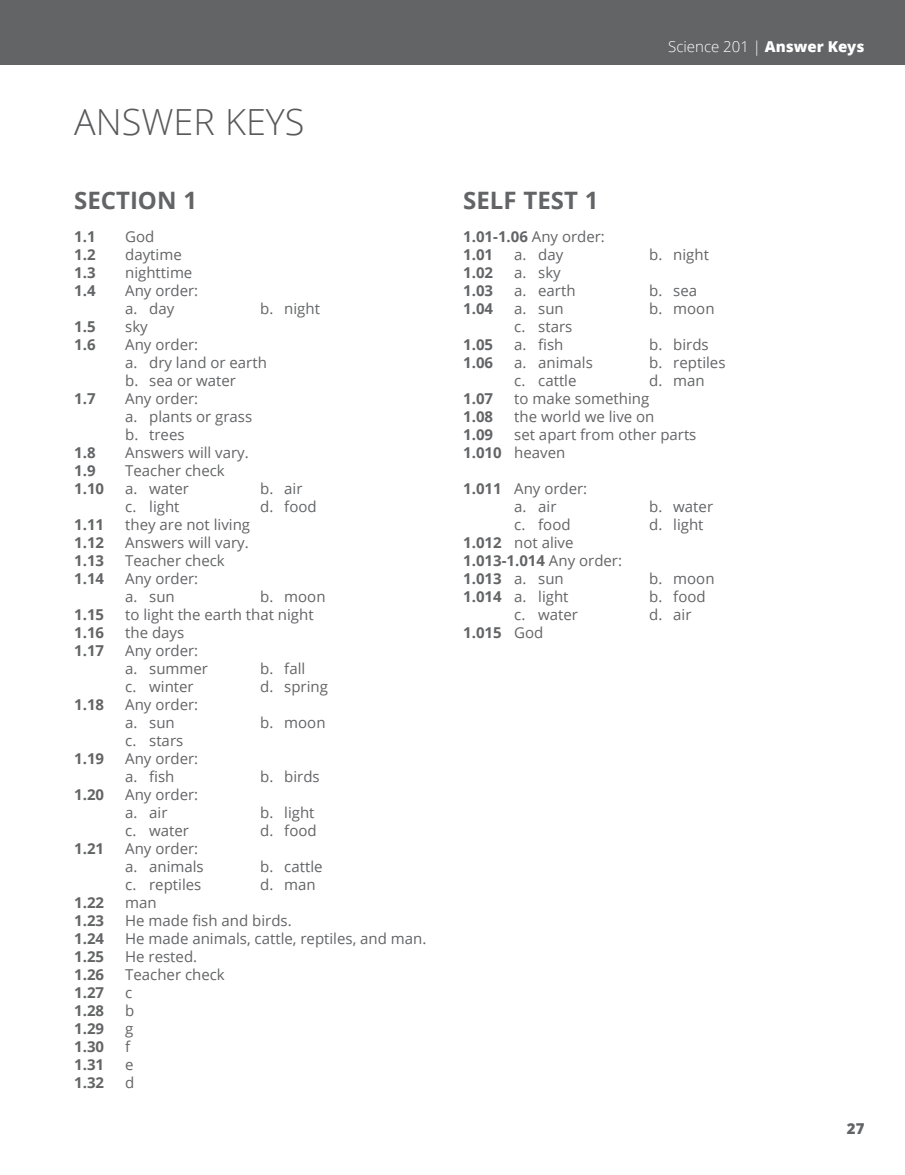
<style>
.page{position:relative;width:905px;height:1175px;background:#fff}
.page>*{position:absolute;margin:0;border:0;box-sizing:border-box;transform-origin:0 0}
.t1{font:300 36px "Open Sans";color:#58595b}
.t2{font:700 24px "Open Sans";color:#636466}
.t3{font:15px/18px "Open Sans";color:#636466}
.t4{font:700 15px/18px "Open Sans";color:#636466}
.t5{font:300 15px "Open Sans";color:#fff}
.t6{font:800 15px "Open Sans";color:#636466}
.s1{font-weight:800}
.s2{font-weight:400}
.s3{font-weight:700}
</style>
<div class="page">
<div style="left:1px;top:0;width:903px;height:64px;background:#636466"></div>
<hr style="left:0;top:0;width:1px;height:64px;background:#636466">
<h1 class="t1" style="left:74px;top:98px;width:232px">ANSWER KEYS</h1>
<h2 class="t2" style="left:74px;top:183px;width:124px">SECTION 1</h2>
<p class="t4" style="left:74px;top:227px;width:23px">1.1</p>
<p class="t3" style="left:125px;top:227px;width:31px">God</p>
<p class="t4" style="left:74px;top:245px;width:23px">1.2</p>
<p class="t3" style="left:125px;top:245px;width:58px">daytime</p>
<p class="t4" style="left:74px;top:263px;width:23px">1.3</p>
<p class="t3" style="left:125px;top:263px;width:69px">nighttime</p>
<p class="t4" style="left:74px;top:281px;width:23px">1.4</p>
<p class="t3" style="left:125px;top:281px;width:75px">Any order: a. day</p>
<p class="t3" style="left:260px;top:299px;width:61px">b. night</p>
<p class="t4" style="left:74px;top:317px;width:23px">1.5</p>
<p class="t3" style="left:125px;top:317px;width:24px">sky</p>
<p class="t4" style="left:74px;top:335px;width:23px">1.6</p>
<p class="t3" style="left:125px;top:335px;width:143px">Any order:<br>a. dry land or earth b. sea or water</p>
<p class="t4" style="left:74px;top:389px;width:23px">1.7</p>
<p class="t3" style="left:125px;top:389px;width:128px">Any order:<br>a. plants or grass b. trees</p>
<p class="t4" style="left:74px;top:443px;width:23px">1.8</p>
<p class="t3" style="left:125px;top:443px;width:125px">Answers will vary.</p>
<p class="t4" style="left:74px;top:461px;width:23px">1.9</p>
<p class="t3" style="left:125px;top:461px;width:101px">Teacher check</p>
<p class="t4" style="left:74px;top:479px;width:31px">1.10</p>
<p class="t3" style="left:125px;top:479px;width:65px">a. water</p>
<p class="t3" style="left:260px;top:479px;width:44px">b. air</p>
<p class="t3" style="left:125px;top:497px;width:56px">c. light</p>
<p class="t3" style="left:260px;top:497px;width:58px">d. food</p>
<p class="t4" style="left:74px;top:515px;width:31px">1.11</p>
<p class="t3" style="left:125px;top:515px;width:126px">they are not living</p>
<p class="t4" style="left:74px;top:533px;width:31px">1.12</p>
<p class="t3" style="left:125px;top:533px;width:125px">Answers will vary.</p>
<p class="t4" style="left:74px;top:551px;width:31px">1.13</p>
<p class="t3" style="left:125px;top:551px;width:101px">Teacher check</p>
<p class="t4" style="left:74px;top:569px;width:31px">1.14</p>
<p class="t3" style="left:125px;top:569px;width:75px">Any order: a. sun</p>
<p class="t3" style="left:260px;top:587px;width:67px">b. moon</p>
<p class="t4" style="left:74px;top:605px;width:31px">1.15</p>
<p class="t3" style="left:125px;top:605px;width:190px">to light the earth that night</p>
<p class="t4" style="left:74px;top:623px;width:31px">1.16</p>
<p class="t3" style="left:125px;top:623px;width:61px">the days</p>
<p class="t4" style="left:74px;top:641px;width:31px">1.17</p>
<p class="t3" style="left:125px;top:641px;width:84px">Any order: a. summer</p>
<p class="t3" style="left:260px;top:659px;width:47px">b. fall</p>
<p class="t3" style="left:125px;top:677px;width:70px">c. winter</p>
<p class="t3" style="left:260px;top:677px;width:69px">d. spring</p>
<p class="t4" style="left:74px;top:695px;width:31px">1.18</p>
<p class="t3" style="left:125px;top:695px;width:75px">Any order: a. sun</p>
<p class="t3" style="left:125px;top:731px;width:60px">c. stars</p>
<p class="t4" style="left:74px;top:749px;width:31px">1.19</p>
<p class="t3" style="left:125px;top:749px;width:75px">Any order: a. fish</p>
<p class="t4" style="left:74px;top:785px;width:31px">1.20</p>
<p class="t3" style="left:125px;top:785px;width:75px">Any order: a. air</p>
<p class="t3" style="left:260px;top:713px;width:67px">b. moon</p>
<p class="t3" style="left:260px;top:767px;width:61px">b. birds</p>
<p class="t3" style="left:260px;top:803px;width:56px">b. light</p>
<p class="t3" style="left:125px;top:821px;width:65px">c. water</p>
<p class="t3" style="left:260px;top:821px;width:58px">d. food</p>
<p class="t4" style="left:74px;top:839px;width:31px">1.21</p>
<p class="t3" style="left:125px;top:839px;width:80px">Any order: a. animals</p>
<p class="t3" style="left:260px;top:857px;width:64px">b. cattle</p>
<p class="t3" style="left:125px;top:875px;width:78px">c. reptiles</p>
<p class="t3" style="left:260px;top:875px;width:57px">d. man</p>
<p class="t4" style="left:74px;top:893px;width:31px">1.22</p>
<p class="t3" style="left:125px;top:893px;width:33px">man</p>
<p class="t4" style="left:74px;top:911px;width:31px">1.23</p>
<p class="t3" style="left:125px;top:911px;width:168px">He made fish and birds.</p>
<p class="t4" style="left:74px;top:929px;width:31px">1.24</p>
<p class="t3" style="left:125px;top:929px;width:303px">He made animals, cattle, reptiles, and man.</p>
<p class="t4" style="left:74px;top:947px;width:31px">1.25</p>
<p class="t3" style="left:125px;top:947px;width:73px">He rested.</p>
<p class="t4" style="left:74px;top:965px;width:31px">1.26</p>
<p class="t3" style="left:125px;top:965px;width:101px">Teacher check</p>
<p class="t4" style="left:74px;top:983px;width:31px">1.27</p>
<p class="t3" style="left:125px;top:983px;width:9px">c</p>
<p class="t4" style="left:74px;top:1001px;width:31px">1.28</p>
<p class="t3" style="left:125px;top:1001px;width:11px">b</p>
<p class="t4" style="left:74px;top:1019px;width:31px">1.29</p>
<p class="t3" style="left:125px;top:1019px;width:10px">g</p>
<p class="t4" style="left:74px;top:1037px;width:31px">1.30</p>
<p class="t3" style="left:125px;top:1037px;width:7px">f</p>
<p class="t4" style="left:74px;top:1055px;width:31px">1.31</p>
<p class="t3" style="left:125px;top:1055px;width:10px">e</p>
<p class="t4" style="left:74px;top:1073px;width:31px">1.32</p>
<p class="t3" style="left:125px;top:1073px;width:11px">d</p>
<p class="t5" style="left:668px;top:36px;width:198px">Science 201 | <span class="s1">Answer Keys</span></p>
<h2 class="t2" style="left:463px;top:183px;width:137px">SELF TEST 1</h2>
<p class="t4" style="left:463px;top:227px;width:143px">1.01-1.06 <span class="s2">Any order:<br></span>1.01</p>
<p class="t3" style="left:514px;top:245px;width:51px">a. day</p>
<p class="t3" style="left:649px;top:245px;width:61px">b. night</p>
<p class="t4" style="left:463px;top:263px;width:31px">1.02</p>
<p class="t3" style="left:514px;top:263px;width:48px">a. sky</p>
<p class="t4" style="left:463px;top:281px;width:31px">1.03</p>
<p class="t3" style="left:514px;top:281px;width:63px">a. earth</p>
<p class="t3" style="left:649px;top:281px;width:49px">b. sea</p>
<p class="t4" style="left:463px;top:299px;width:31px">1.04</p>
<p class="t3" style="left:514px;top:299px;width:51px">a. sun</p>
<p class="t3" style="left:649px;top:299px;width:67px">b. moon</p>
<p class="t3" style="left:514px;top:317px;width:60px">c. stars</p>
<p class="t4" style="left:463px;top:335px;width:31px">1.05</p>
<p class="t3" style="left:514px;top:335px;width:51px">a. fish</p>
<p class="t3" style="left:649px;top:335px;width:61px">b. birds</p>
<p class="t4" style="left:463px;top:353px;width:31px">1.06</p>
<p class="t3" style="left:514px;top:353px;width:80px">a. animals</p>
<p class="t3" style="left:649px;top:353px;width:78px">b. reptiles</p>
<p class="t3" style="left:514px;top:371px;width:64px">c. cattle</p>
<p class="t3" style="left:649px;top:371px;width:57px">d. man</p>
<p class="t4" style="left:463px;top:389px;width:31px">1.07</p>
<p class="t3" style="left:514px;top:389px;width:137px">to make something</p>
<p class="t4" style="left:463px;top:407px;width:31px">1.08</p>
<p class="t3" style="left:514px;top:407px;width:142px">the world we live on</p>
<p class="t4" style="left:463px;top:425px;width:31px">1.09</p>
<p class="t3" style="left:463px;top:425px;width:235px;text-indent:51px">set apart from other parts<br><span class="s3">1.010</span> heaven</p>
<p class="t3" style="left:514px;top:479px;width:75px;text-indent:-51px"><span class="s3">1.011</span> Any order: a. air</p>
<p class="t3" style="left:649px;top:497px;width:65px">b. water</p>
<p class="t3" style="left:514px;top:515px;width:58px">c. food</p>
<p class="t3" style="left:649px;top:515px;width:56px">d. light</p>
<p class="t3" style="left:463px;top:533px;width:160px"><span class="s3">1.012</span> not alive<br><span class="s3">1.013-1.014</span> Any order:<br><span class="s3">1.013</span> a. sun</p>
<p class="t3" style="left:649px;top:569px;width:67px">b. moon</p>
<p class="t3" style="left:463px;top:587px;width:107px"><span class="s3">1.014</span> a. light</p>
<p class="t3" style="left:649px;top:587px;width:58px">b. food</p>
<p class="t3" style="left:514px;top:605px;width:65px">c. water</p>
<p class="t3" style="left:649px;top:605px;width:44px">d. air</p>
<p class="t4" style="left:463px;top:623px;width:82px">1.015 <span class="s2">God</span></p>
<p class="t6" style="left:846px;top:1117px;width:19px">27</p>
</div>
